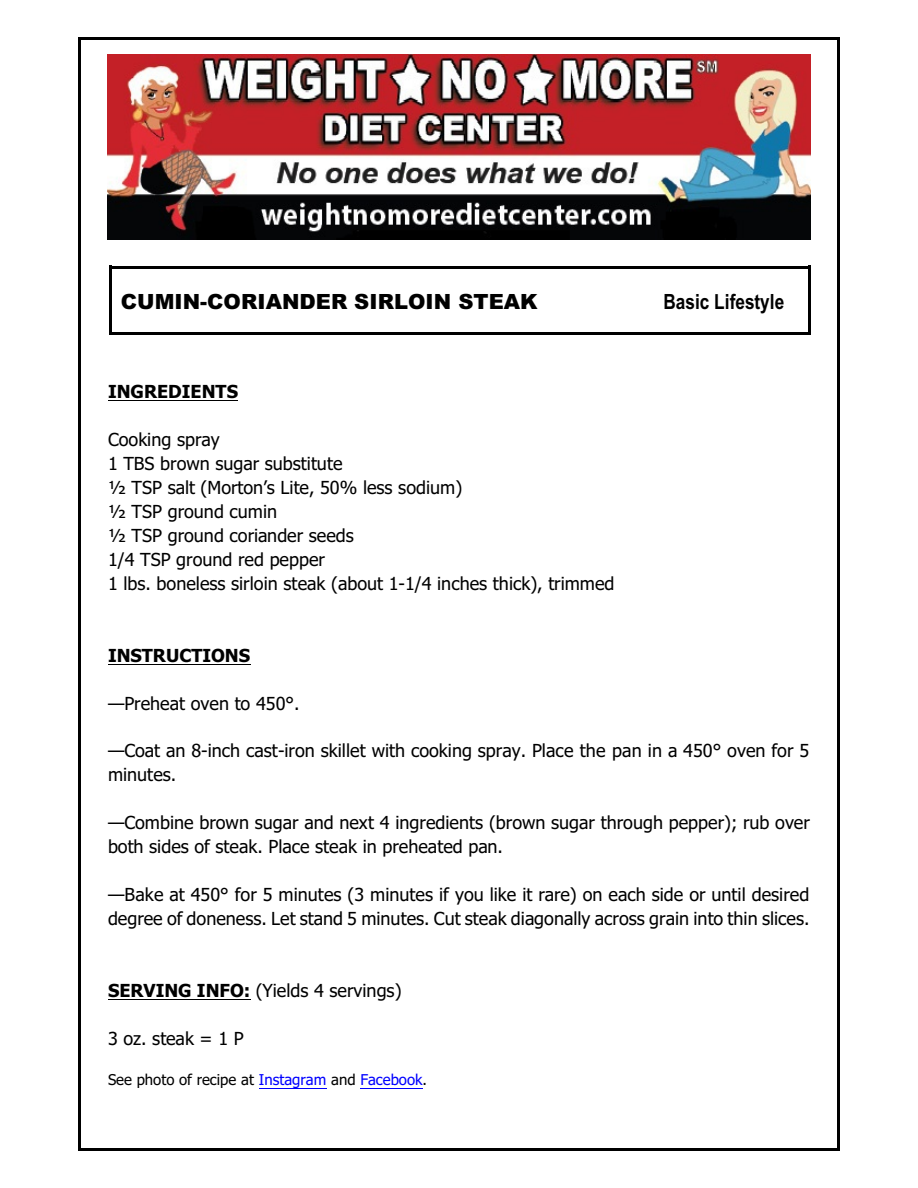
<style>
.page{position:relative;width:918px;height:1188px;background:#fff}
.page>*{position:absolute;margin:0;border:0;box-sizing:border-box;transform-origin:0 0}
.t1{font:900 21px "Arial";color:#000}
.t2{font:700 21px "Arial Narrow";color:#000}
.t3{font:18px/24px "Tahoma";color:#000}
.t4{font:700 18px "Tahoma";color:#000}
.t5{font:15px "Tahoma";color:#000}
.s1{font-weight:700}
.s2{color:#00f}
</style>
<div class="page">
<hr style="left:78px;top:38px;width:3px;height:1112px;background:#000">
<hr style="left:837px;top:38px;width:3px;height:1112px;background:#000">
<hr style="left:78px;top:38px;width:762px;height:2px;background:#000">
<hr style="left:78px;top:1148px;width:762px;height:2px;background:#000">
<img style="left:108px;top:54px;width:702px;height:185px">
<hr style="left:109px;top:266px;width:3px;height:68px;background:#000">
<hr style="left:808px;top:266px;width:3px;height:68px;background:#000">
<hr style="left:109px;top:266px;width:702px;height:2px;background:#000">
<hr style="left:109px;top:332px;width:702px;height:2px;background:#000">
<hr style="left:108px;top:401px;width:130px;height:1px;background:#000">
<hr style="left:108px;top:664px;width:142px;height:1px;background:#000">
<hr style="left:108px;top:999px;width:142px;height:1px;background:#000">
<hr style="left:259px;top:1088px;width:68px;height:1px;background:#00f">
<hr style="left:360px;top:1088px;width:63px;height:1px;background:#00f">
<p class="t1" style="left:121px;top:293px;width:418px">CUMIN-CORIANDER SIRLOIN STEAK</p>
<p class="t2" style="left:664px;top:293px;width:122px">Basic Lifestyle</p>
<p class="t4" style="left:108px;top:385px;width:132px">INGREDIENTS</p>
<p class="t3" style="left:108px;top:429px;width:508px">Cooking spray<br>1 TBS brown sugar substitute<br>½ TSP salt (Morton’s Lite, 50% less sodium)<br>½ TSP ground cumin<br>½ TSP ground coriander seeds<br>1/4 TSP ground red pepper<br>1 lbs. boneless sirloin steak (about 1-1/4 inches thick), trimmed</p>
<p class="t4" style="left:108px;top:648px;width:144px">INSTRUCTIONS</p>
<p class="t3" style="left:108px;top:693px;width:193px">—Preheat oven to 450°.</p>
<p class="t3" style="left:108px;top:740px;width:703px">—Coat an 8-inch cast-iron skillet with cooking spray. Place the pan in a 450° oven for 5 minutes.</p>
<p class="t3" style="left:108px;top:812px;width:703px">—Combine brown sugar and next 4 ingredients (brown sugar through pepper); rub over both sides of steak. Place steak in preheated pan.</p>
<p class="t3" style="left:108px;top:884px;width:703px">—Bake at 450° for 5 minutes (3 minutes if you like it rare) on each side or until desired degree of doneness. Let stand 5 minutes. Cut steak diagonally across grain into thin slices.</p>
<p class="t3" style="left:108px;top:980px;width:295px"><span class="s1">SERVING INFO:</span> (Yields 4 servings)</p>
<p class="t3" style="left:108px;top:1028px;width:137px">3 oz. steak = 1 P</p>
<p class="t5" style="left:108px;top:1074px;width:321px">See photo of recipe at <span class="s2">Instagram</span> and <span class="s2">Facebook</span>.</p>
</div>
